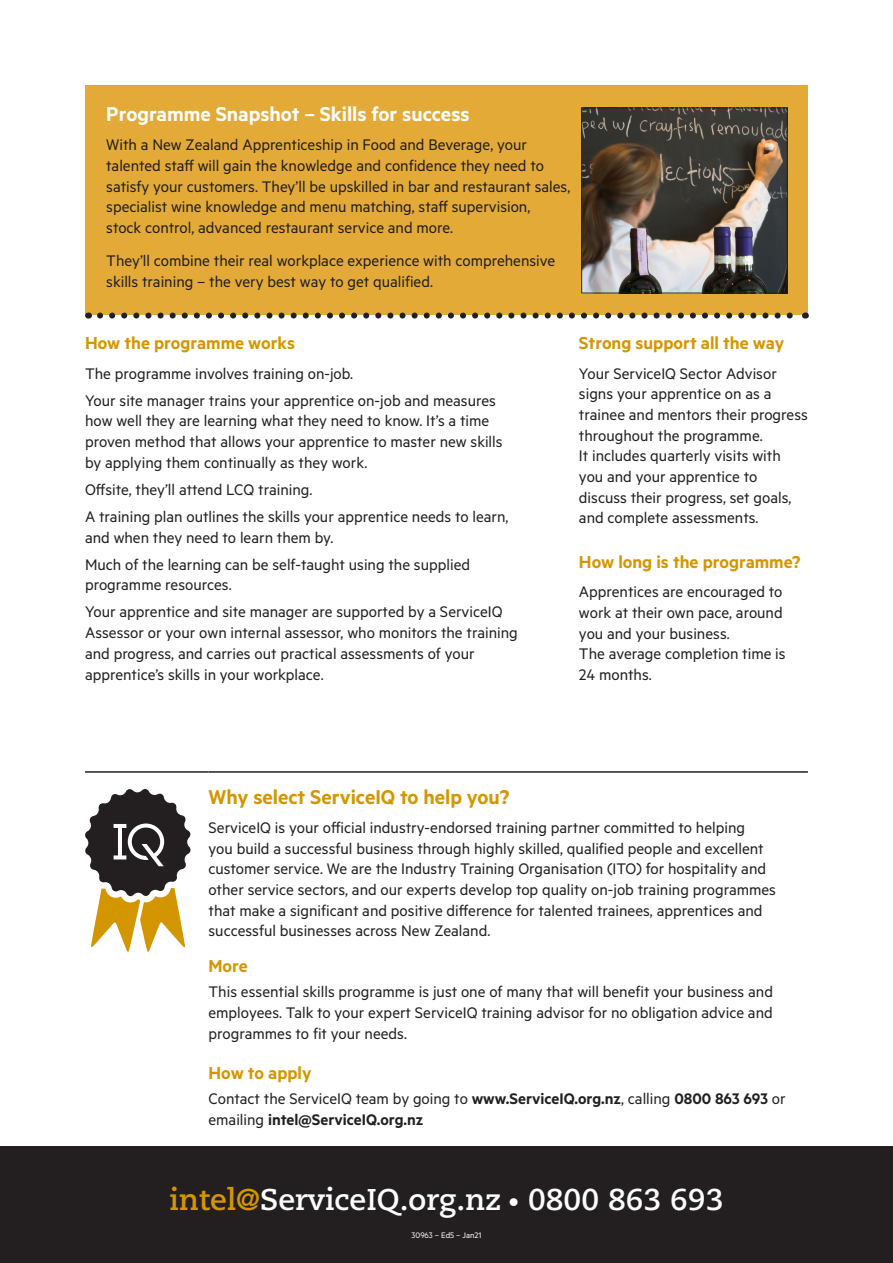
<style>
.page{position:relative;width:893px;height:1263px;background:#fff}
.page>*{position:absolute;margin:0;border:0;box-sizing:border-box;transform-origin:0 0}
.Body_text{font:700 30px "Caecilia LT Std";color:#fff}
.Heading_gold{font:600 22.5px "Metric";color:#fff}
.Heading_gold-2{font:600 22.5px "Metric";color:#d49600}
.Heading_3_gold{font:600 19.5px "Metric";color:#d49600}
.Heading_gold-3{font:600 19.5px "Metric";color:#d49600}
.Body_text-2{font:17.25px/20.7px "Metric";color:#231f20}
.Body_text-3{font:600 17.25px/20.7px "Metric";color:#231f20}
.Body_text-4{font:9px "Metric";color:#fff}
.s1{font-weight:400}
.s2{color:#d49600}
.s3{font-size:22.5px}
</style>
<div class="page">
<div style="left:0;top:1146px;width:893px;height:117px;background:#231f20"></div>
<hr style="left:85px;top:771px;width:124px;height:2px;background:#231f20">
<hr style="left:209px;top:771px;width:599px;height:2px;background:#231f20">
<svg style="left:85px;top:789px;width:106px;height:163px"></svg>
<div style="left:85px;top:85px;width:723px;height:230px;background:#e3aa38"></div>
<svg style="left:100px;top:313px;width:693px;height:6px"></svg>
<img style="left:583px;top:110px;width:203px;height:181px">
<div style="left:581px;top:108px;width:207px;height:185px;border:1px solid #231f20"></div>
<p class="Heading_gold" style="left:106px;top:101px;width:365px">Programme Snapshot – Skills for success</p>
<p class="Body_text-2" style="left:106px;top:134px;width:466px">With a New Zealand Apprenticeship in Food and Beverage, your talented staff will gain the knowledge and confidence they need to satisfy your customers. They’ll be upskilled in bar and restaurant sales, specialist wine knowledge and menu matching, staff supervision,<br>stock control, advanced restaurant service and more.</p>
<p class="Body_text-2" style="left:106px;top:250px;width:450px">They’ll combine their real workplace experience with comprehensive skills training – the very best way to get qualified.</p>
<p class="Heading_gold-3" style="left:85px;top:332px;width:211px">How the programme works</p>
<p class="Body_text-2" style="left:85px;top:362px;width:270px">The programme involves training on-job.</p>
<p class="Body_text-2" style="left:85px;top:389px;width:419px">Your site manager trains your apprentice on-job and measures how well they are learning what they need to know. It’s a time proven method that allows your apprentice to master new skills by applying them continually as they work.</p>
<p class="Body_text-2" style="left:85px;top:478px;width:229px">Offsite, they’ll attend LCQ training.</p>
<p class="Body_text-2" style="left:85px;top:506px;width:425px">A training plan outlines the skills your apprentice needs to learn, and when they need to learn them by.</p>
<p class="Body_text-2" style="left:85px;top:553px;width:387px">Much of the learning can be self-taught using the supplied programme resources.</p>
<p class="Body_text-2" style="left:85px;top:601px;width:434px">Your apprentice and site manager are supported by a ServiceIQ Assessor or your own internal assessor, who monitors the training and progress, and carries out practical assessments of your apprentice’s skills in your workplace.</p>
<p class="Heading_3_gold" style="left:579px;top:332px;width:207px">Strong support all the way</p>
<p class="Body_text-2" style="left:579px;top:362px;width:230px">Your ServiceIQ Sector Advisor signs your apprentice on as a trainee and mentors their progress throughout the programme.<br>It includes quarterly visits with you and your apprentice to discuss their progress, set goals, and complete assessments.</p>
<p class="Heading_3_gold" style="left:579px;top:550px;width:223px">How long is the programme?</p>
<p class="Body_text-2" style="left:579px;top:581px;width:208px">Apprentices are encouraged to work at their own pace, around you and your business.<br>The average completion time is<br>24 months.</p>
<p class="Heading_gold-2" style="left:209px;top:783px;width:302px">Why select ServiceIQ to help you?</p>
<p class="Body_text-2" style="left:209px;top:816px;width:569px">ServiceIQ is your official industry-endorsed training partner committed to helping<br>you build a successful business through highly skilled, qualified people and excellent customer service. We are the Industry Training Organisation (ITO) for hospitality and other service sectors, and our experts develop top quality on-job training programmes that make a significant and positive difference for talented trainees, apprentices and successful businesses across New Zealand.</p>
<p class="Heading_3_gold" style="left:209px;top:955px;width:41px">More</p>
<p class="Body_text-2" style="left:209px;top:981px;width:566px;text-align:justify">This essential skills programme is just one of many that will benefit your business and employees. Talk to your expert ServiceIQ training advisor for no obligation advice and programmes to fit your needs.</p>
<p class="Heading_3_gold" style="left:209px;top:1061px;width:105px">How to apply</p>
<p class="Body_text-3" style="left:209px;top:1088px;width:579px"><span class="s1">Contact the ServiceIQ team by going to</span> www.ServiceIQ.org.nz<span class="s1">, calling</span> 0800 863 693 <span class="s1">or emailing</span> intel@ServiceIQ.org.nz</p>
<p class="Body_text" style="left:169px;top:1182px;width:555px"><span class="s2">intel@</span>ServiceIQ.org.nz <span class="s3">•</span> 0800 863 693</p>
<p class="Body_text-4" style="left:412px;top:1230px;width:71px">30963 – Ed5 – Jan21</p>
</div>
